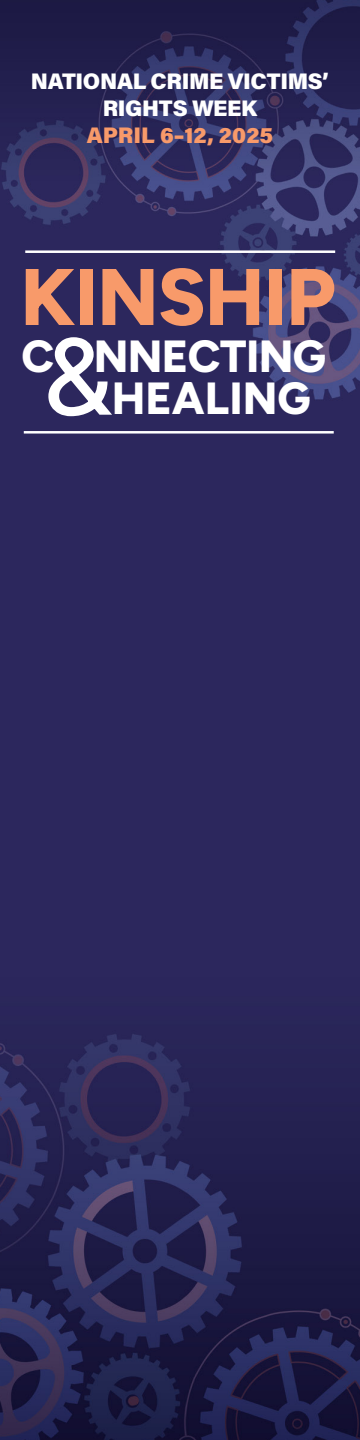
<style>
.page{position:relative;width:360px;height:1440px;background:#fff}
.page>*{position:absolute;margin:0;border:0;box-sizing:border-box;transform-origin:0 0}
.t1{font:800 80px "Figtree";letter-spacing:-.015em;color:#f89a6a}
.t2{font:800 45px/42.5px "Figtree";letter-spacing:-.015em;color:#fff}
.t3{font:22.5px/27px "Acumin Variable Concept";letter-spacing:-.015em;color:#fff;text-align:center}
.t4{font:22.5px "Acumin Variable Concept";color:#f89a6a}
.s1{font-weight:400;font-size:47.5px}
</style>
<div class="page">
<img style="left:0;top:0;width:360px;height:1440px">
<hr style="left:25px;top:250px;width:310px;height:3px;background:#fff">
<hr style="left:24px;top:431px;width:310px;height:3px;background:#fff">
<svg style="left:48px;top:337px;width:64px;height:79px"></svg>
<p class="t3" style="left:31px;top:66px;width:299px">NATIONAL CRIME VICTIMS’<br>RIGHTS WEEK</p>
<p class="t4" style="left:87px;top:119px;width:188px">APRIL 6–12, 2025</p>
<h1 class="t1" style="left:20px;top:248px;width:316px">KINSHIP</h1>
<h2 class="t2" style="left:112px;top:334px;width:216px;text-indent:-90px">C<span class="s1">O</span>NNECTING<br>HEALING</h2>
</div>
